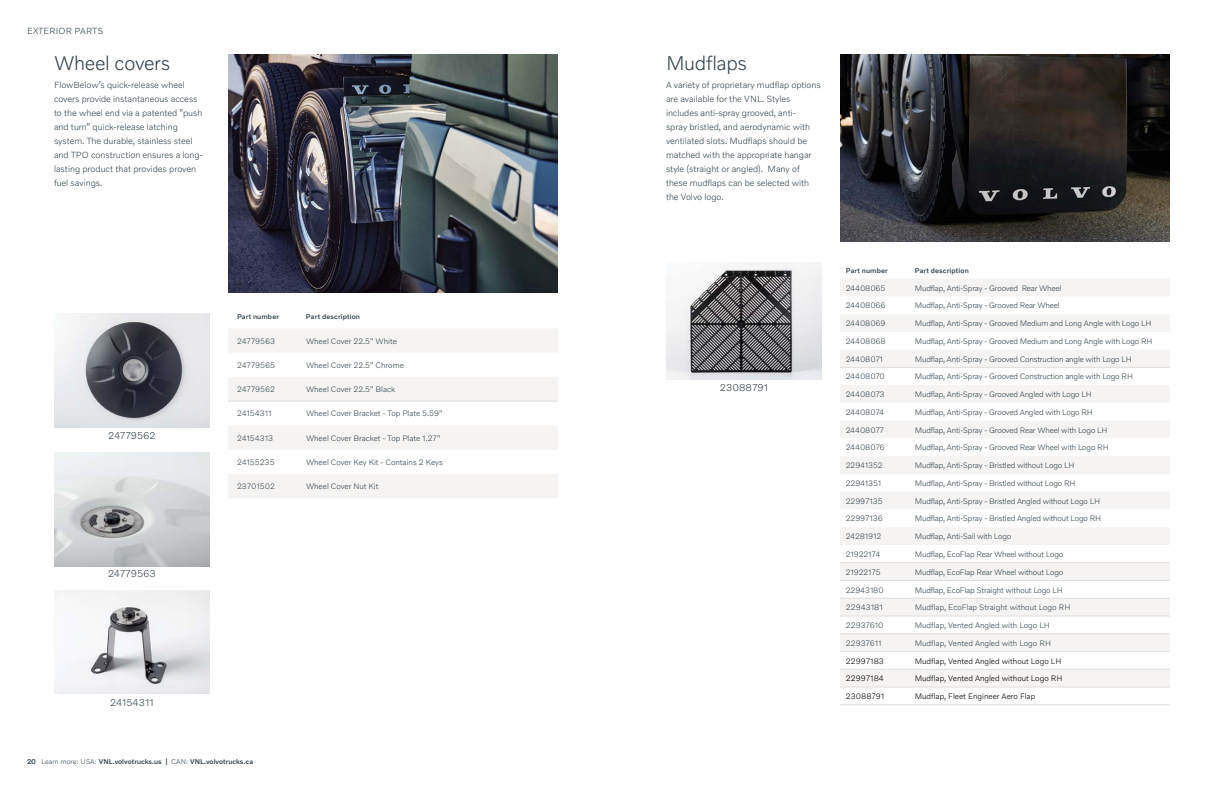
<style>
.page{position:relative;width:1224px;height:792px;background:#fff}
.page>*{position:absolute;margin:0;border:0;box-sizing:border-box;transform-origin:0 0}
.t1{font:300 20px "Volvo Novum";letter-spacing:-.015em;color:#37464f}
.t2{font:300 10px "Volvo Novum";letter-spacing:-.015em;color:#37464f}
.t3{font:300 9px/14px "Volvo Novum";letter-spacing:-.005em;color:#37464f}
.t4{font:300 9px "Volvo Novum";letter-spacing:.02em;color:#37464f}
.t5{font:300 8px "Volvo Novum";letter-spacing:-.02em;color:#37464f}
.t6{font:300 8px "Volvo Novum";color:#37464f}
.t7{font:300 8px "Volvo Novum";color:#000}
.t8{font:500 7px "Volvo Novum";letter-spacing:.015em;color:#37464f}
.s1{font-weight:300}
</style>
<div class="page">
<img style="left:666px;top:262px;width:156px;height:117px">
<img style="left:54px;top:452px;width:156px;height:114px">
<img style="left:54px;top:314px;width:156px;height:114px">
<img style="left:840px;top:54px;width:330px;height:187px">
<img style="left:228px;top:54px;width:330px;height:238px">
<svg style="left:228px;top:329px;width:330px;height:169px;fill:#f5f4f3"></svg>
<hr style="left:228px;top:401px;width:69px;height:1px;background:#e0dedc">
<hr style="left:297px;top:401px;width:261px;height:1px;background:#e0dedc">
<img style="left:54px;top:591px;width:156px;height:103px">
<svg style="left:840px;top:279px;width:330px;height:408px;fill:#f5f4f3"></svg>
<hr style="left:840px;top:367px;width:69px;height:1px;background:#e0dedc">
<hr style="left:909px;top:367px;width:261px;height:1px;background:#e0dedc">
<hr style="left:840px;top:563px;width:69px;height:1px;background:#e0dedc">
<hr style="left:909px;top:563px;width:261px;height:1px;background:#e0dedc">
<hr style="left:840px;top:580px;width:69px;height:1px;background:#e0dedc">
<hr style="left:909px;top:580px;width:261px;height:1px;background:#e0dedc">
<hr style="left:840px;top:598px;width:69px;height:1px;background:#e0dedc">
<hr style="left:909px;top:598px;width:261px;height:1px;background:#e0dedc">
<hr style="left:840px;top:616px;width:69px;height:1px;background:#e0dedc">
<hr style="left:909px;top:616px;width:261px;height:1px;background:#e0dedc">
<hr style="left:840px;top:634px;width:69px;height:1px;background:#e0dedc">
<hr style="left:909px;top:634px;width:261px;height:1px;background:#e0dedc">
<hr style="left:840px;top:651px;width:69px;height:1px;background:#e0dedc">
<hr style="left:909px;top:651px;width:261px;height:1px;background:#e0dedc">
<hr style="left:840px;top:669px;width:69px;height:1px;background:#e0dedc">
<hr style="left:909px;top:669px;width:261px;height:1px;background:#e0dedc">
<hr style="left:840px;top:687px;width:69px;height:1px;background:#e0dedc">
<hr style="left:909px;top:687px;width:261px;height:1px;background:#e0dedc">
<hr style="left:840px;top:705px;width:69px;height:1px;background:#e0dedc">
<hr style="left:909px;top:705px;width:261px;height:1px;background:#e0dedc">
<p class="t4" style="left:27px;top:25px;width:78px">EXTERIOR PARTS</p>
<h1 class="t1" style="left:54px;top:50px;width:118px">Wheel covers</h1>
<p class="t3" style="left:54px;top:78px;width:150px">FlowBelow’s quick-release wheel covers provide instantaneous access to the wheel end via a patented ”push and turn” quick-release latching system. The durable, stainless steel and TPO construction ensures a long&shy;lasting product that provides proven fuel savings.</p>
<p class="t2" style="left:108px;top:429px;width:49px">24779562</p>
<p class="t2" style="left:108px;top:567px;width:49px">24779563</p>
<p class="t2" style="left:110px;top:696px;width:45px">24154311</p>
<p class="t8" style="left:237px;top:313px;width:44px">Part number</p>
<p class="t8" style="left:306px;top:313px;width:56px">Part description</p>
<p class="t5" style="left:237px;top:336px;width:40px">24779563</p>
<p class="t6" style="left:306px;top:336px;width:92px">Wheel Cover 22.5" White</p>
<p class="t5" style="left:237px;top:360px;width:40px">24779565</p>
<p class="t6" style="left:306px;top:360px;width:99px">Wheel Cover 22.5" Chrome</p>
<p class="t5" style="left:237px;top:384px;width:40px">24779562</p>
<p class="t6" style="left:306px;top:384px;width:91px">Wheel Cover 22.5" Black</p>
<p class="t5" style="left:237px;top:409px;width:36px">24154311</p>
<p class="t6" style="left:306px;top:409px;width:138px">Wheel Cover Bracket - Top Plate 5.59"</p>
<p class="t5" style="left:237px;top:433px;width:38px">24154313</p>
<p class="t6" style="left:306px;top:433px;width:136px">Wheel Cover Bracket - Top Plate 1.27"</p>
<p class="t5" style="left:237px;top:457px;width:39px">24155235</p>
<p class="t6" style="left:306px;top:457px;width:139px">Wheel Cover Key Kit - Contains 2 Keys</p>
<p class="t5" style="left:237px;top:481px;width:40px">23701502</p>
<p class="t6" style="left:306px;top:481px;width:74px">Wheel Cover Nut Kit</p>
<p class="t8" style="left:27px;top:757px;width:228px">20 <span class="s1">Learn more: USA:</span> VNL.volvotrucks.us | <span class="s1">CAN:</span> VNL.volvotrucks.ca</p>
<h1 class="t1" style="left:666px;top:50px;width:82px">Mudflaps</h1>
<p class="t3" style="left:666px;top:78px;width:156px">A variety of proprietary mudflap options are available for the VNL. Styles includes anti-spray grooved, anti-<br>spray bristled, and aerodynamic with ventilated slots. Mudflaps should be matched with the appropriate hangar style (straight or angled). Many of these mudflaps can be selected with the Volvo logo.</p>
<p class="t2" style="left:720px;top:381px;width:50px">23088791</p>
<p class="t8" style="left:846px;top:266px;width:44px">Part number</p>
<p class="t8" style="left:915px;top:266px;width:56px">Part description</p>
<p class="t5" style="left:846px;top:283px;width:41px">24408065</p>
<p class="t5" style="left:915px;top:283px;width:148px">Mudflap, Anti-Spray - Grooved Rear Wheel</p>
<p class="t5" style="left:846px;top:300px;width:41px">24408066</p>
<p class="t5" style="left:915px;top:300px;width:146px">Mudflap, Anti-Spray - Grooved Rear Wheel</p>
<p class="t5" style="left:846px;top:318px;width:41px">24408069</p>
<p class="t5" style="left:915px;top:318px;width:238px">Mudflap, Anti-Spray - Grooved Medium and Long Angle with Logo LH</p>
<p class="t5" style="left:846px;top:336px;width:41px">24408068</p>
<p class="t5" style="left:915px;top:336px;width:239px">Mudflap, Anti-Spray - Grooved Medium and Long Angle with Logo RH</p>
<p class="t5" style="left:846px;top:354px;width:39px">24408071</p>
<p class="t5" style="left:915px;top:354px;width:219px">Mudflap, Anti-Spray - Grooved Construction angle with Logo LH</p>
<p class="t5" style="left:846px;top:372px;width:41px">24408070</p>
<p class="t5" style="left:915px;top:372px;width:220px">Mudflap, Anti-Spray - Grooved Construction angle with Logo RH</p>
<p class="t5" style="left:846px;top:389px;width:40px">24408073</p>
<p class="t5" style="left:915px;top:389px;width:179px">Mudflap, Anti-Spray - Grooved Angled with Logo LH</p>
<p class="t5" style="left:846px;top:407px;width:40px">24408074</p>
<p class="t5" style="left:915px;top:407px;width:180px">Mudflap, Anti-Spray - Grooved Angled with Logo RH</p>
<p class="t5" style="left:846px;top:425px;width:40px">24408077</p>
<p class="t5" style="left:915px;top:425px;width:194px">Mudflap, Anti-Spray - Grooved Rear Wheel with Logo LH</p>
<p class="t5" style="left:846px;top:443px;width:40px">24408076</p>
<p class="t5" style="left:915px;top:443px;width:196px">Mudflap, Anti-Spray - Grooved Rear Wheel with Logo RH</p>
<p class="t5" style="left:846px;top:460px;width:39px">22941352</p>
<p class="t5" style="left:915px;top:460px;width:161px">Mudflap, Anti-Spray - Bristled without Logo LH</p>
<p class="t5" style="left:846px;top:478px;width:37px">22941351</p>
<p class="t5" style="left:915px;top:478px;width:162px">Mudflap, Anti-Spray - Bristled without Logo RH</p>
<p class="t5" style="left:846px;top:496px;width:38px">22997135</p>
<p class="t5" style="left:915px;top:496px;width:187px">Mudflap, Anti-Spray - Bristled Angled without Logo LH</p>
<p class="t5" style="left:846px;top:514px;width:38px">22997136</p>
<p class="t5" style="left:915px;top:514px;width:188px">Mudflap, Anti-Spray - Bristled Angled without Logo RH</p>
<p class="t5" style="left:846px;top:531px;width:37px">24281912</p>
<p class="t5" style="left:915px;top:531px;width:98px">Mudflap, Anti-Sail with Logo</p>
<p class="t5" style="left:846px;top:549px;width:36px">21922174</p>
<p class="t5" style="left:915px;top:549px;width:150px">Mudflap, EcoFlap Rear Wheel without Logo</p>
<p class="t5" style="left:846px;top:567px;width:36px">21922175</p>
<p class="t5" style="left:915px;top:567px;width:150px">Mudflap, EcoFlap Rear Wheel without Logo</p>
<p class="t5" style="left:846px;top:585px;width:40px">22943180</p>
<p class="t5" style="left:915px;top:585px;width:150px">Mudflap, EcoFlap Straight without Logo LH</p>
<p class="t5" style="left:846px;top:602px;width:39px">22943181</p>
<p class="t6" style="left:915px;top:602px;width:157px">Mudflap, EcoFlap Straight without Logo RH</p>
<p class="t5" style="left:846px;top:620px;width:39px">22937610</p>
<p class="t6" style="left:915px;top:620px;width:137px">Mudflap, Vented Angled with Logo LH</p>
<p class="t5" style="left:846px;top:638px;width:38px">22937611</p>
<p class="t6" style="left:915px;top:638px;width:138px">Mudflap, Vented Angled with Logo RH</p>
<p class="t7" style="left:846px;top:656px;width:40px">22997183</p>
<p class="t7" style="left:915px;top:656px;width:148px">Mudflap, Vented Angled without Logo LH</p>
<p class="t7" style="left:846px;top:673px;width:40px">22997184</p>
<p class="t7" style="left:915px;top:673px;width:149px">Mudflap, Vented Angled without Logo RH</p>
<p class="t7" style="left:846px;top:691px;width:40px">23088791</p>
<p class="t7" style="left:915px;top:691px;width:122px">Mudflap, Fleet Engineer Aero Flap</p>
</div>
